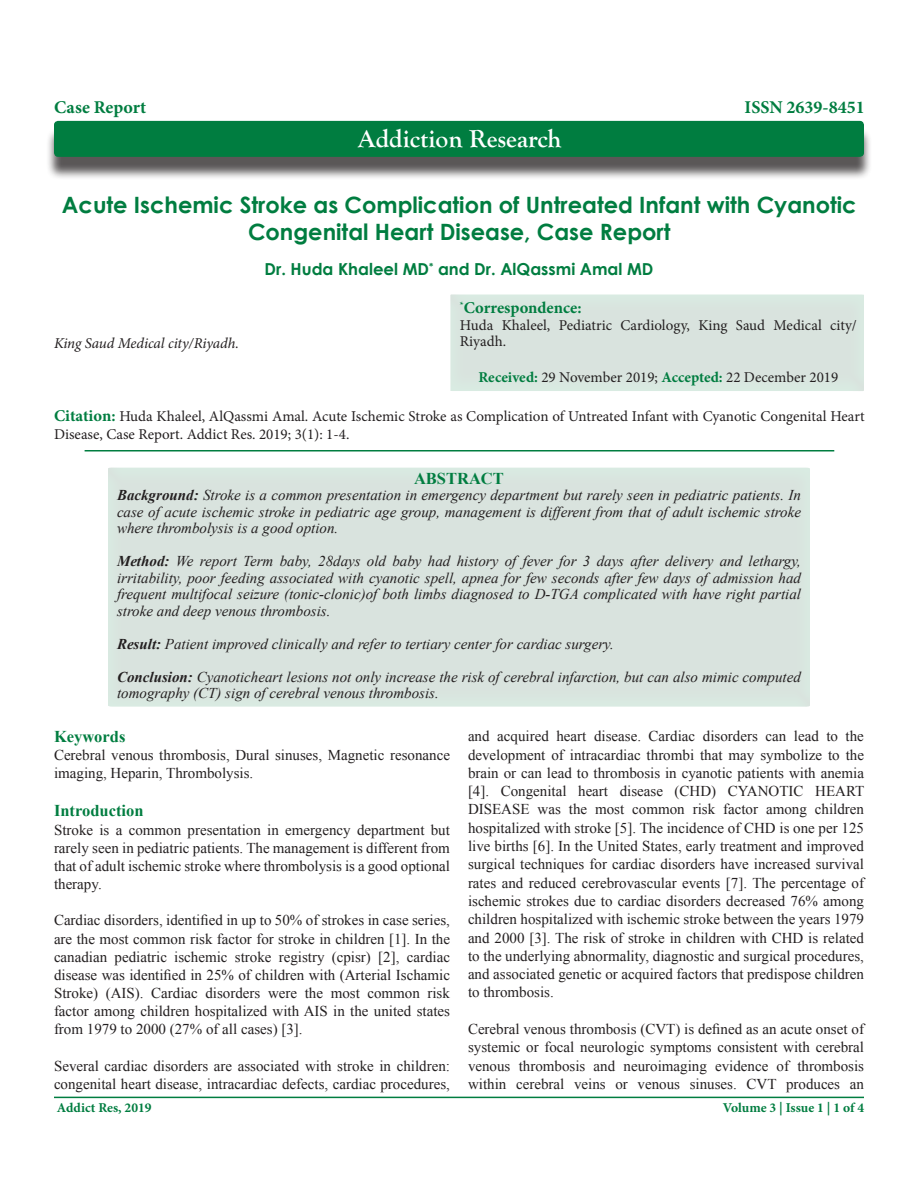
<style>
.page{position:relative;width:918px;height:1188px;background:#fff}
.page>*{position:absolute;margin:0;border:0;box-sizing:border-box;transform-origin:0 0}
.t1{font:700 25.5px "Goudy Old Style T";color:#fff}
.t2{font:700 22.5px/27px "Century Gothic";color:#007d40;text-align:center}
.t3{font:700 18px "Minion Pro";color:#007d40}
.t4{font:700 16.5px "Century Gothic";color:#007d40}
.t5{font:700 16.5px "Times New Roman";color:#007d40}
.t6{font:700 16.5px "Minion Pro";color:#007d40}
.t7{font:15px/18.3px "Times New Roman";color:#231f20;text-align:justify}
.t8{font:italic 15px/16.5px "Times New Roman";color:#231f20;text-align:justify}
.t9{font:15px/16.5px "Minion Pro";color:#231f20}
.t10{font:italic 15px "Minion Pro";letter-spacing:-.01em;color:#231f20}
.t11{font:700 13.5px "Minion Pro";color:#007d40}
.s1{font-weight:700;color:#007d40}
.s2{font-weight:700;font-size:16.5px;color:#007d40}
.s3{font-weight:700}
</style>
<div class="page">
<hr style="left:54px;top:1097px;width:810px;height:1px;background:#007d40">
<div style="left:449px;top:290px;width:417px;height:103px;background:#231f20;opacity:.5"></div>
<div style="left:46px;top:128px;width:826px;height:52px;background:#231f20;opacity:.75"></div>
<div style="left:54px;top:121px;width:810px;height:36px;background:#007d40;border-radius:4px"></div>
<div style="left:107px;top:461px;width:705px;height:247px;background:#d9e3de"></div>
<hr style="left:85px;top:450px;width:749px;height:2px;background:#007d40">
<p class="t3" style="left:54px;top:95px;width:94px">Case Report</p>
<p class="t3" style="left:745px;top:95px;width:122px">ISSN 2639-8451</p>
<p class="t1" style="left:358px;top:124px;width:205px">Addiction Research</p>
<p class="t2" style="left:62px;top:191px;width:796px">Acute Ischemic Stroke as Complication of Untreated Infant with Cyanotic<br>Congenital Heart Disease, Case Report</p>
<p class="t10" style="left:54px;top:332px;width:186px">King Saud Medical city/Riyadh.</p>
<p class="t4" style="left:265px;top:257px;width:391px">Dr. Huda Khaleel MD<sup>*</sup> and Dr. AlQassmi Amal MD</p>
<p class="t6" style="left:460px;top:297px;width:123px"><sup>*</sup>Correspondence:</p>
<p class="t9" style="left:460px;top:317px;width:398px">Huda Khaleel, Pediatric Cardiology, King Saud Medical city/<br>Riyadh.</p>
<p class="t9" style="left:479px;top:370px;width:361px"><span class="s1">Received:</span> 29 November 2019; <span class="s1">Accepted:</span> 22 December 2019</p>
<p class="t9" style="left:54px;top:407px;width:812px;line-height:18px"><span class="s2">Citation:</span> Huda Khaleel, AlQassmi Amal. Acute Ischemic Stroke as Complication of Untreated Infant with Cyanotic Congenital Heart<br>Disease, Case Report. Addict Res. 2019; 3(1): 1-4.</p>
<p class="t5" style="left:414px;top:467px;width:91px">ABSTRACT</p>
<p class="t8" style="left:117px;top:487px;width:686px"><span class="s3">Background:</span> Stroke is a common presentation in emergency department but rarely seen in pediatric patients. In case of acute ischemic stroke in pediatric age group, management is different from that of adult ischemic stroke where thrombolysis is a good option.</p>
<p class="t8" style="left:117px;top:553px;width:686px"><span class="s3">Method:</span> We report Term baby, 28days old baby had history of fever for 3 days after delivery and lethargy, irritability, poor feeding associated with cyanotic spell, apnea for few seconds after few days of admission had frequent multifocal seizure (tonic-clonic)of both limbs diagnosed to D-TGA complicated with have right partial stroke and deep venous thrombosis.</p>
<p class="t8" style="left:117px;top:635px;width:498px"><span class="s3">Result:</span> Patient improved clinically and refer to tertiary center for cardiac surgery.</p>
<p class="t8" style="left:117px;top:668px;width:685px"><span class="s3">Conclusion:</span> Cyanoticheart lesions not only increase the risk of cerebral infarction, but can also mimic computed tomography (CT) sign of cerebral venous thrombosis.</p>
<p class="t5" style="left:54px;top:725px;width:73px">Keywords</p>
<p class="t7" style="left:54px;top:746px;width:397px">Cerebral venous thrombosis, Dural sinuses, Magnetic resonance imaging, Heparin, Thrombolysis.</p>
<p class="t5" style="left:54px;top:800px;width:91px">Introduction</p>
<p class="t7" style="left:54px;top:820px;width:398px">Stroke is a common presentation in emergency department but rarely seen in pediatric patients. The management is different from that of adult ischemic stroke where thrombolysis is a good optional therapy.</p>
<p class="t7" style="left:54px;top:911px;width:398px">Cardiac disorders, identified in up to 50% of strokes in case series, are the most common risk factor for stroke in children [1]. In the canadian pediatric ischemic stroke registry (cpisr) [2], cardiac disease was identified in 25% of children with (Arterial Ischamic Stroke) (AIS). Cardiac disorders were the most common risk factor among children hospitalized with AIS in the united states from 1979 to 2000 (27% of all cases) [3].</p>
<p class="t7" style="left:54px;top:1057px;width:398px">Several cardiac disorders are associated with stroke in children: congenital heart disease, intracardiac defects, cardiac procedures,</p>
<p class="t7" style="left:468px;top:727px;width:398px">and acquired heart disease. Cardiac disorders can lead to the development of intracardiac thrombi that may symbolize to the brain or can lead to thrombosis in cyanotic patients with anemia [4]. Congenital heart disease (CHD) CYANOTIC HEART DISEASE was the most common risk factor among children hospitalized with stroke [5]. The incidence of CHD is one per 125 live births [6]. In the United States, early treatment and improved surgical techniques for cardiac disorders have increased survival rates and reduced cerebrovascular events [7]. The percentage of ischemic strokes due to cardiac disorders decreased 76% among children hospitalized with ischemic stroke between the years 1979 and 2000 [3]. The risk of stroke in children with CHD is related to the underlying abnormality, diagnostic and surgical procedures, and associated genetic or acquired factors that predispose children to thrombosis.</p>
<p class="t7" style="left:468px;top:1020px;width:398px">Cerebral venous thrombosis (CVT) is defined as an acute onset of systemic or focal neurologic symptoms consistent with cerebral venous thrombosis and neuroimaging evidence of thrombosis within cerebral veins or venous sinuses. CVT produces an</p>
<p class="t11" style="left:57px;top:1098px;width:96px">Addict Res, 2019</p>
<p class="t11" style="left:723px;top:1098px;width:143px">Volume 3 | Issue 1 | 1 of 4</p>
</div>
